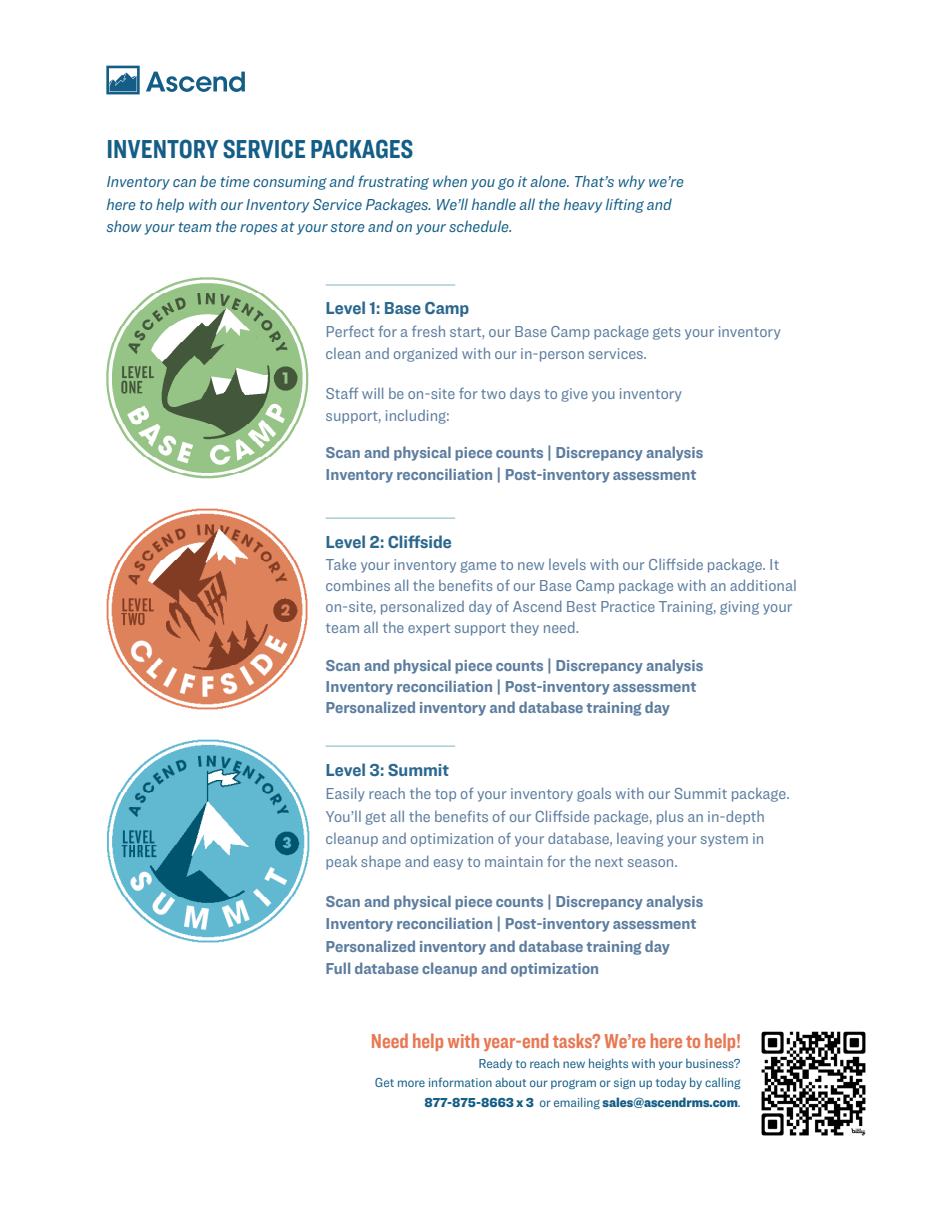
<style>
.page{position:relative;width:945px;height:1215px;background:#fff}
.page>*{position:absolute;margin:0;border:0;box-sizing:border-box;transform-origin:0 0}
.t1{font:700 27px "Ringside Compressed";color:#135d86}
.t2{font:700 21px "Ringside Compressed";color:#e87854}
.body_heading{font:700 18px "Ringside Narrow";color:#2b678e}
.body{font:16.5px/22.5px "Ringside Narrow";color:#5c7d9f}
.body-2{font:700 16.5px/22.5px "Ringside Narrow";color:#5c7d9f}
.t3{font:italic 16.5px/22.5px "Ringside Narrow";color:#135d86}
.body_heading-2{font:700 16.5px/22.5px "Ringside Narrow";color:#5c7d9f}
.body_heading-3{font:16.5px/22.5px "Ringside Narrow";color:#5c7d9f}
.t4{font:13.5px/19.5px "Ringside Narrow";color:#135d86;text-align:right}
.s1{font-weight:900}
</style>
<div class="page">
<svg style="left:146px;top:72px;width:99px;height:20px"></svg>
<svg style="left:106px;top:66px;width:34px;height:28px"></svg>
<img style="left:761px;top:1031px;width:105px;height:105px">
<img style="left:106px;top:277px;width:203px;height:202px">
<img style="left:106px;top:508px;width:202px;height:202px">
<img style="left:107px;top:739px;width:203px;height:204px">
<hr style="left:326px;top:517px;width:129px;height:2px;background:#adcad8">
<hr style="left:326px;top:284px;width:129px;height:2px;background:#adcad8">
<hr style="left:326px;top:745px;width:129px;height:2px;background:#adcad8">
<p class="t1" style="left:106px;top:130px;width:309px">INVENTORY SERVICE PACKAGES</p>
<p class="t3" style="left:106px;top:170px;width:579px">Inventory can be time consuming and frustrating when you go it alone. That’s why we’re here to help with our Inventory Service Packages. We’ll handle all the heavy lifting and show your team the ropes at your store and on your schedule.</p>
<p class="body_heading" style="left:326px;top:295px;width:145px">Level 1: Base Camp</p>
<p class="body" style="left:326px;top:320px;width:457px">Perfect for a fresh start, our Base Camp package gets your inventory clean and organized with our in-person services.</p>
<p class="body_heading-3" style="left:326px;top:382px;width:358px">Staff will be on-site for two days to give you inventory support, including:</p>
<p class="body_heading-2" style="left:326px;top:441px;width:379px">Scan and physical piece counts | Discrepancy analysis<br>Inventory reconciliation | Post-inventory assessment</p>
<p class="body_heading" style="left:326px;top:529px;width:128px">Level 2: Cliffside</p>
<p class="body" style="left:326px;top:553px;width:473px;line-height:21px">Take your inventory game to new levels with our Cliffside package. It combines all the benefits of our Base Camp package with an additional on-site, personalized day of Ascend Best Practice Training, giving your team all the expert support they need.</p>
<p class="body-2" style="left:326px;top:655px;width:379px;line-height:21px">Scan and physical piece counts | Discrepancy analysis<br>Inventory reconciliation | Post-inventory assessment<br>Personalized inventory and database training day</p>
<p class="body_heading" style="left:326px;top:757px;width:125px">Level 3: Summit</p>
<p class="body" style="left:326px;top:782px;width:466px">Easily reach the top of your inventory goals with our Summit package.<br>You’ll get all the benefits of our Cliffside package, plus an in-depth cleanup and optimization of your database, leaving your system in peak shape and easy to maintain for the next season.</p>
<p class="body-2" style="left:326px;top:889px;width:379px">Scan and physical piece counts | Discrepancy analysis Inventory reconciliation | Post-inventory assessment Personalized inventory and database training day<br>Full database cleanup and optimization</p>
<p class="t2" style="left:371px;top:1027px;width:371px">Need help with year-end tasks? We’re here to help!</p>
<p class="t4" style="left:375px;top:1053px;width:368px">Ready to reach new heights with your business?<br>Get more information about our program or sign up today by calling<br><span class="s1">877-875-8663 x 3</span> or emailing <span class="s1">sales@ascendrms.com</span>.</p>
</div>
